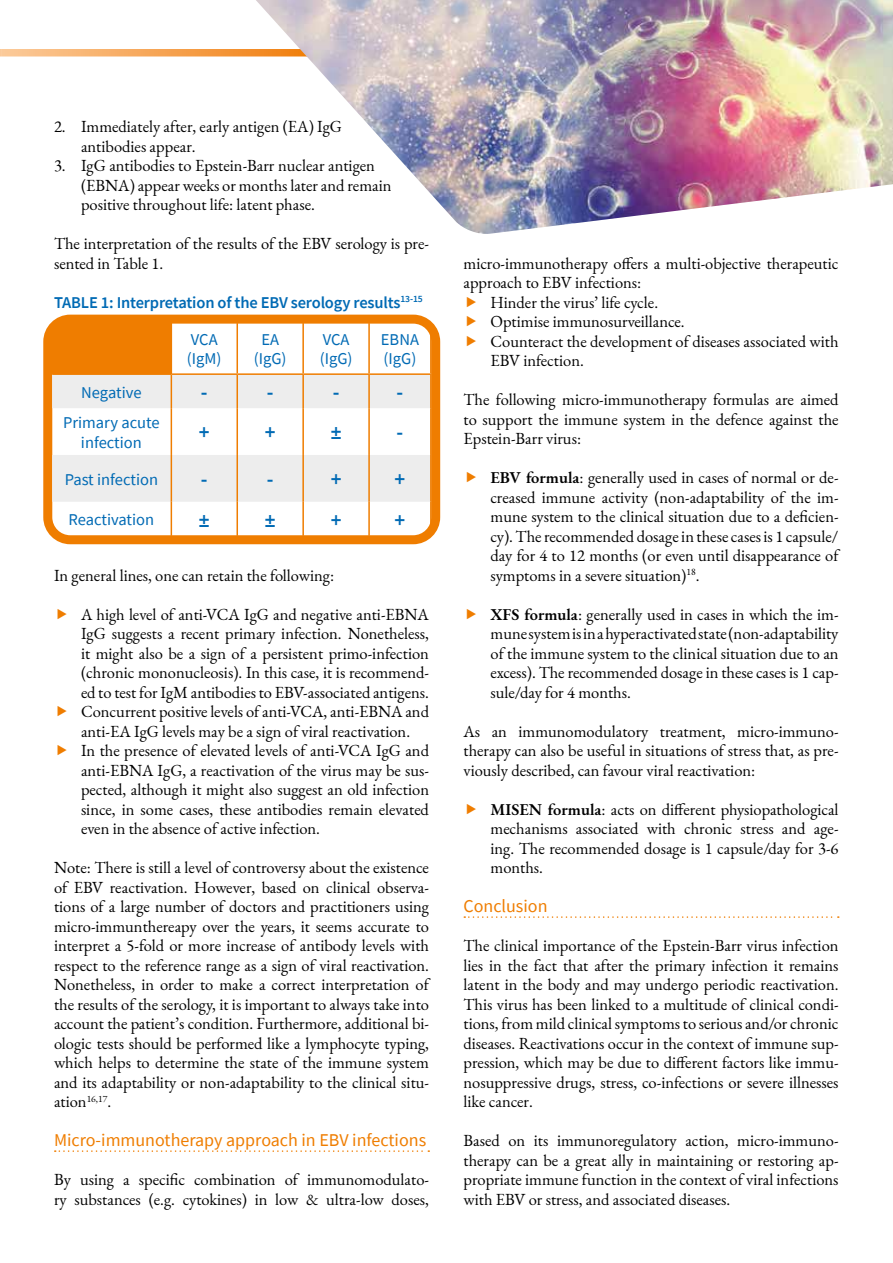
<style>
.page{position:relative;width:893px;height:1263px;background:#fff}
.page>*{position:absolute;margin:0;border:0;box-sizing:border-box;transform-origin:0 0}
.t1{font:600 21px "Source Sans Pro";color:#006ab4}
.t2{font:18px "Source Sans Pro";color:#ef7d00}
.t3{font:16.5px/19.5px "EB Garamond";color:#000;text-align:justify}
.t4{font:16.5px/19.8px "Source Sans Pro";color:#006ab4}
.t5{font:600 16.5px "Source Sans Pro";letter-spacing:-.01em;color:#006ab4}
.s1{font-weight:600}
</style>
<div class="page">
<svg style="left:55px;top:1150px;width:374px;height:2px"></svg>
<div style="left:43px;top:315px;width:397px;height:229px;border:9px solid #ef7d00;border-radius:22px"></div>
<div style="left:52px;top:323px;width:119px;height:51px;background:#ef7d00"></div>
<svg style="left:52px;top:375px;width:378px;height:127px;fill:#ededed"></svg>
<hr style="left:302px;top:323px;width:2px;height:50px;background:#ef7d00">
<hr style="left:302px;top:375px;width:2px;height:33px;background:#ef7d00">
<hr style="left:302px;top:408px;width:2px;height:47px;background:#ef7d00">
<hr style="left:302px;top:455px;width:2px;height:47px;background:#ef7d00">
<hr style="left:302px;top:502px;width:2px;height:34px;background:#ef7d00">
<hr style="left:171px;top:323px;width:1px;height:50px;background:#ef7d00">
<hr style="left:236px;top:323px;width:2px;height:50px;background:#ef7d00">
<hr style="left:368px;top:323px;width:2px;height:50px;background:#ef7d00">
<hr style="left:430px;top:323px;width:2px;height:50px;background:#ef7d00">
<hr style="left:52px;top:373px;width:119px;height:2px;background:#ef7d00">
<hr style="left:171px;top:375px;width:1px;height:33px;background:#ef7d00">
<hr style="left:171px;top:373px;width:66px;height:2px;background:#ef7d00">
<hr style="left:236px;top:375px;width:2px;height:33px;background:#ef7d00">
<hr style="left:237px;top:373px;width:66px;height:2px;background:#ef7d00">
<hr style="left:303px;top:373px;width:66px;height:2px;background:#ef7d00">
<hr style="left:368px;top:375px;width:2px;height:33px;background:#ef7d00">
<hr style="left:369px;top:373px;width:63px;height:2px;background:#ef7d00">
<hr style="left:430px;top:375px;width:2px;height:33px;background:#ef7d00">
<hr style="left:171px;top:408px;width:1px;height:47px;background:#ef7d00">
<hr style="left:171px;top:455px;width:1px;height:47px;background:#ef7d00">
<hr style="left:236px;top:408px;width:2px;height:47px;background:#ef7d00">
<hr style="left:236px;top:455px;width:2px;height:47px;background:#ef7d00">
<hr style="left:368px;top:408px;width:2px;height:47px;background:#ef7d00">
<hr style="left:368px;top:455px;width:2px;height:47px;background:#ef7d00">
<hr style="left:430px;top:408px;width:2px;height:47px;background:#ef7d00">
<hr style="left:430px;top:455px;width:2px;height:47px;background:#ef7d00">
<hr style="left:171px;top:502px;width:1px;height:34px;background:#ef7d00">
<hr style="left:236px;top:502px;width:2px;height:34px;background:#ef7d00">
<hr style="left:368px;top:502px;width:2px;height:34px;background:#ef7d00">
<hr style="left:430px;top:502px;width:2px;height:34px;background:#ef7d00">
<svg style="left:464px;top:916px;width:375px;height:2px"></svg>
<svg style="left:1px;top:49px;width:255px;height:7px"></svg>
<img style="left:256px;top:0;width:637px;height:234px">
<p class="t3" style="left:81px;top:117px;width:262px;text-indent:-27px">2. Immediately after, early antigen (EA) IgG antibodies appear.</p>
<p class="t3" style="left:81px;top:156px;width:312px;text-align:left;text-indent:-27px">3. IgG antibodies to Epstein-Barr nuclear antigen (EBNA) appear weeks or months later and remain positive throughout life: latent phase.</p>
<p class="t3" style="left:54px;top:234px;width:377px">The interpretation of the results of the EBV serology is pre&shy;sented in Table 1.</p>
<p class="t5" style="left:54px;top:292px;width:370px">TABLE 1: Interpretation of the EBV serology results<sup>13-15</sup></p>
<p class="t4" style="left:187px;top:329px;width:36px">VCA (IgM)</p>
<p class="t4" style="left:254px;top:329px;width:34px;text-align:center">EA (IgG)</p>
<p class="t4" style="left:320px;top:329px;width:34px">VCA (IgG)</p>
<p class="t4" style="left:381px;top:329px;width:40px">EBNA (IgG)</p>
<p class="t4" style="left:81px;top:382px;width:62px">Negative</p>
<p class="t1" style="left:201px;top:379px;width:8px">-</p>
<p class="t1" style="left:267px;top:379px;width:8px">-</p>
<p class="t1" style="left:333px;top:379px;width:8px">-</p>
<p class="t1" style="left:397px;top:379px;width:8px">-</p>
<p class="t4" style="left:63px;top:412px;width:98px;text-align:center">Primary acute infection</p>
<p class="t1" style="left:199px;top:419px;width:12px">+</p>
<p class="t1" style="left:265px;top:419px;width:12px">+</p>
<p class="t1" style="left:331px;top:419px;width:12px">±</p>
<p class="t1" style="left:397px;top:419px;width:8px">-</p>
<p class="t4" style="left:65px;top:469px;width:95px">Past infection</p>
<p class="t1" style="left:201px;top:465px;width:8px">-</p>
<p class="t1" style="left:267px;top:465px;width:8px">-</p>
<p class="t1" style="left:331px;top:465px;width:12px">+</p>
<p class="t1" style="left:395px;top:465px;width:12px">+</p>
<p class="t4" style="left:69px;top:509px;width:87px">Reactivation</p>
<p class="t1" style="left:199px;top:506px;width:12px">±</p>
<p class="t1" style="left:265px;top:506px;width:12px">±</p>
<p class="t1" style="left:331px;top:506px;width:12px">+</p>
<p class="t1" style="left:395px;top:506px;width:12px">+</p>
<p class="t3" style="left:54px;top:565px;width:282px">In general lines, one can retain the following:</p>
<p class="t3" style="left:81px;top:604px;width:350px;text-align:left">A high level of anti-VCA IgG and negative anti-EBNA IgG suggests a recent primary infection. Nonetheless, it might also be a sign of a persistent primo-infection (chronic mononucleosis). In this case, it is recommend&shy;ed to test for IgM antibodies to EBV-associated antigens.<br>Concurrent positive levels of anti-VCA, anti-EBNA and anti-EA IgG levels may be a sign of viral reactivation.<br>In the presence of elevated levels of anti-VCA IgG and anti-EBNA IgG, a reactivation of the virus may be sus&shy;pected, although it might also suggest an old infection since, in some cases, these antibodies remain elevated even in the absence of active infection.</p>
<p class="t3" style="left:54px;top:858px;width:377px">Note: There is still a level of controversy about the existence of EBV reactivation. However, based on clinical observa&shy;tions of a large number of doctors and practitioners using micro-immunthereapy over the years, it seems accurate to interpret a 5-fold or more increase of antibody levels with respect to the reference range as a sign of viral reactivation.<br>Nonetheless, in order to make a correct interpretation of the results of the serology, it is important to always take into account the patient’s condition. Furthermore, additional bi&shy;ologic tests should be performed like a lymphocyte typing, which helps to determine the state of the immune system and its adaptability or non-adaptability to the clinical situ&shy;ation<sup>16,17</sup>.</p>
<p class="t2" style="left:54px;top:1129px;width:374px">Micro-immunotherapy approach in EBV infections</p>
<p class="t3" style="left:54px;top:1170px;width:377px">By using a specific combination of immunomodulato&shy;ry substances (e.g. cytokines) in low &amp; ultra-low doses,</p>
<p class="t3" style="left:463px;top:253px;width:377px">micro-immunotherapy offers a multi-objective therapeutic</p>
<p class="t3" style="left:463px;top:273px;width:179px">approach to EBV infections:</p>
<p class="t3" style="left:490px;top:292px;width:169px">Hinder the virus’ life cycle.</p>
<p class="t3" style="left:490px;top:312px;width:196px">Optimise immunosurveillance.</p>
<p class="t3" style="left:490px;top:331px;width:350px">Counteract the development of diseases associated with</p>
<p class="t3" style="left:490px;top:351px;width:95px">EBV infection.</p>
<p class="t3" style="left:463px;top:390px;width:377px">The following micro-immunotherapy formulas are aimed to support the immune system in the defence against the Epstein-Barr virus:</p>
<p class="t3" style="left:490px;top:468px;width:350px"><span class="s1">EBV formula</span>: generally used in cases of normal or de&shy;creased immune activity (non-adaptability of the im&shy;mune system to the clinical situation due to a deficien&shy;cy). The recommended dosage in these cases is 1 capsule/ day for 4 to 12 months (or even until disappearance of symptoms in a severe situation)<sup>18</sup>.</p>
<p class="t3" style="left:490px;top:604px;width:350px"><span class="s1">XFS formula</span>: generally used in cases in which the im&shy;mune system is in a hyperactivated state (non-adaptability of the immune system to the clinical situation due to an excess). The recommended dosage in these cases is 1 cap&shy;sule/day for 4 months.</p>
<p class="t3" style="left:463px;top:721px;width:376px">As an immunomodulatory treatment, micro-immuno&shy;therapy can also be useful in situations of stress that, as pre&shy;viously described, can favour viral reactivation:</p>
<p class="t3" style="left:490px;top:799px;width:350px"><span class="s1">MISEN formula</span>: acts on different physiopathological mechanisms associated with chronic stress and age&shy;ing. The recommended dosage is 1 capsule/day for 3-6 months.</p>
<p class="t2" style="left:463px;top:895px;width:86px">Conclusion</p>
<p class="t3" style="left:463px;top:936px;width:377px">The clinical importance of the Epstein-Barr virus infection lies in the fact that after the primary infection it remains latent in the body and may undergo periodic reactivation.<br>This virus has been linked to a multitude of clinical condi&shy;tions, from mild clinical symptoms to serious and/or chronic diseases. Reactivations occur in the context of immune sup&shy;pression, which may be due to different factors like immu&shy;nosuppressive drugs, stress, co-infections or severe illnesses like cancer.</p>
<p class="t3" style="left:463px;top:1131px;width:377px">Based on its immunoregulatory action, micro-immuno&shy;therapy can be a great ally in maintaining or restoring ap&shy;propriate immune function in the context of viral infections with EBV or stress, and associated diseases.</p>
</div>
